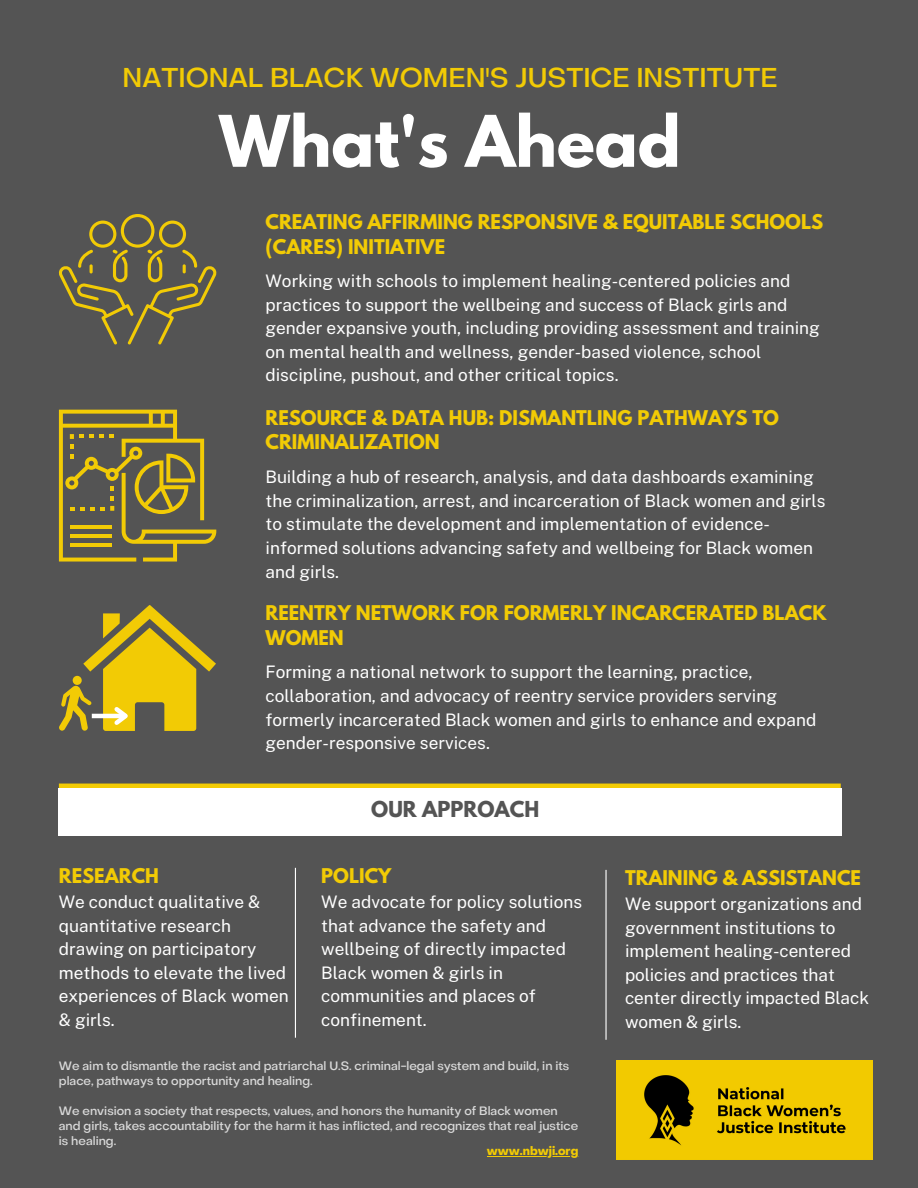
<style>
.page{position:relative;width:918px;height:1188px;background:#545454}
.page>*{position:absolute;margin:0;border:0;box-sizing:border-box;transform-origin:0 0}
.t1{font:700 63px "League Spartan";color:#fff}
.t2{font:500 26.85px "Object Sans";color:#f2cb05}
.t3{font:700 19.5px "League Spartan";color:#545454}
.t4{font:700 18px/24.8px "League Spartan";color:#f2cb05}
.t5{font:17.25px/23.7px "Public Sans";color:#fff}
.t6{font:500 12px/15px "Object Sans";color:#d9d9d9}
.t7{font:700 12px "Object Sans";color:#f2cb05}
</style>
<div class="page">
<svg style="left:59px;top:410px;width:157px;height:152px"></svg>
<svg style="left:59px;top:605px;width:157px;height:126px"></svg>
<img style="left:616px;top:1061px;width:257px;height:99px">
<hr style="left:59px;top:784px;width:782px;height:4px;background:#f2cb05">
<svg style="left:59px;top:214px;width:157px;height:130px"></svg>
<div style="left:59px;top:788px;width:782px;height:48px;background:#fff"></div>
<hr style="left:487px;top:1156px;width:91px;height:1px;background:#f2cb05">
<hr style="left:295px;top:868px;width:1px;height:170px;background:#fff">
<hr style="left:605px;top:870px;width:2px;height:170px;background:#fff">
<h2 class="t2" style="left:123px;top:67px;width:656px">NATIONAL BLACK WOMEN'S JUSTICE INSTITUTE</h2>
<h1 class="t1" style="left:219px;top:110px;width:463px">What's Ahead</h1>
<p class="t4" style="left:266px;top:212px;width:559px">CREATING AFFIRMING RESPONSIVE &amp; EQUITABLE SCHOOLS (CARES) INITIATIVE</p>
<p class="t5" style="left:266px;top:269px;width:556px">Working with schools to implement healing-centered policies and practices to support the wellbeing and success of Black girls and gender expansive youth, including providing assessment and training on mental health and wellness, gender-based violence, school discipline, pushout, and other critical topics.</p>
<p class="t4" style="left:266px;top:407px;width:515px">RESOURCE &amp; DATA HUB: DISMANTLING PATHWAYS TO<br>CRIMINALIZATION</p>
<p class="t5" style="left:266px;top:465px;width:562px">Building a hub of research, analysis, and data dashboards examining the criminalization, arrest, and incarceration of Black women and girls to stimulate the development and implementation of evidence&shy;informed solutions advancing safety and wellbeing for Black women and girls.</p>
<p class="t4" style="left:266px;top:603px;width:563px">REENTRY NETWORK FOR FORMERLY INCARCERATED BLACK<br>WOMEN</p>
<p class="t5" style="left:266px;top:660px;width:552px">Forming a national network to support the learning, practice, collaboration, and advocacy of reentry service providers serving formerly incarcerated Black women and girls to enhance and expand gender-responsive services.</p>
<p class="t4" style="left:59px;top:866px;width:102px">RESEARCH</p>
<p class="t5" style="left:59px;top:890px;width:231px">We conduct qualitative &amp; quantitative research drawing on participatory methods to elevate the lived experiences of Black women &amp; girls.</p>
<p class="t3" style="left:371px;top:799px;width:170px">OUR APPROACH</p>
<p class="t4" style="left:321px;top:866px;width:72px">POLICY</p>
<p class="t5" style="left:321px;top:890px;width:262px">We advocate for policy solutions that advance the safety and wellbeing of directly impacted<br>Black women &amp; girls in communities and places of confinement.</p>
<p class="t6" style="left:59px;top:1059px;width:512px">We aim to dismantle the racist and patriarchal U.S. criminal-legal system and build, in its place, pathways to opportunity and healing.</p>
<p class="t6" style="left:59px;top:1104px;width:521px">We envision a society that respects, values, and honors the humanity of Black women and girls, takes accountability for the harm it has inflicted, and recognizes that real justice is healing.</p>
<p class="t7" style="left:487px;top:1146px;width:93px">www.nbwji.org</p>
<p class="t4" style="left:625px;top:868px;width:237px">TRAINING &amp; ASSISTANCE</p>
<p class="t5" style="left:625px;top:892px;width:246px">We support organizations and government institutions to implement healing-centered policies and practices that center directly impacted Black women &amp; girls.</p>
</div>
